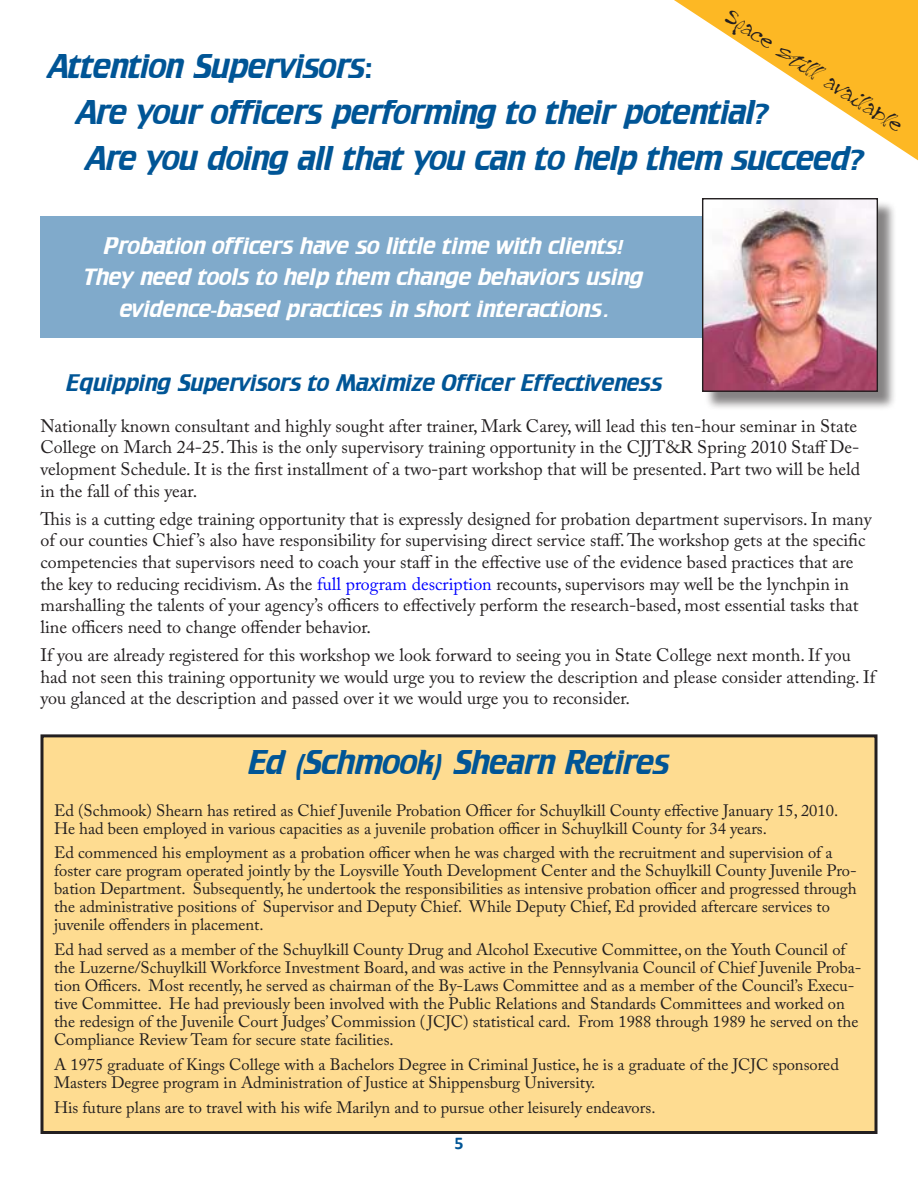
<style>
.page{position:relative;width:918px;height:1188px;background:#fff}
.page>*{position:absolute;margin:0;border:0;box-sizing:border-box;transform-origin:0 0}
.t1{font:30px "Crillee";letter-spacing:-.02em;color:#005596}
.t2{font:500 21px/31.5px "Crillee";color:#fff;text-align:center}
.t3{font:500 21px "Crillee";color:#005596}
.t4{font:21px "Treefrog";color:#231f20}
.t5{font:18px/21.6px "Adobe Caslon Pro";color:#231f20}
.t6{font:700 18px "Calibri";color:#005596}
.t7{font:16.5px/18px "Adobe Caslon Pro";color:#231f20}
.s1{color:#00f}
</style>
<div class="page">
<div style="left:42px;top:736px;width:834px;height:396px;background:#fedc91"></div>
<div style="left:40px;top:734px;width:838px;height:400px;border:3px solid #231f20"></div>
<div style="left:40px;top:216px;width:838px;height:121px;background:#80aacb"></div>
<div style="left:704px;top:200px;width:192px;height:210px;background:#231f20;opacity:.55"></div>
<img style="left:704px;top:200px;width:172px;height:190px">
<div style="left:702px;top:198px;width:176px;height:194px;border:1px solid #231f20"></div>
<svg style="left:674px;top:0;width:244px;height:160px"></svg>
<p class="t4" style="left:733px;top:7px;width:208px;rotate:33deg">Space still available</p>
<h1 class="t1" style="left:51px;top:46px;width:323px">Attention Supervisors:</h1>
<h1 class="t1" style="left:79px;top:92px;width:691px">Are your officers performing to their potential?</h1>
<h1 class="t1" style="left:89px;top:138px;width:777px">Are you doing all that you can to help them succeed?</h1>
<p class="t2" style="left:86px;top:229px;width:559px">Probation officers have so little time with clients!<br>They need tools to help them change behaviors using evidence-based practices in short interactions.</p>
<p class="t3" style="left:66px;top:369px;width:598px">Equipping Supervisors to Maximize Officer Effectiveness</p>
<p class="t5" style="left:40px;top:415px;width:821px">Nationally known consultant and highly sought after trainer, Mark Carey, will lead this ten-hour seminar in State College on March 24-25. This is the only supervisory training opportunity in the CJJT&amp;R Spring 2010 Staff De&shy;velopment Schedule. It is the first installment of a two-part workshop that will be presented. Part two will be held in the fall of this year.</p>
<p class="t5" style="left:40px;top:508px;width:833px">This is a cutting edge training opportunity that is expressly designed for probation department supervisors. In many of our counties Chief ’s also have responsibility for supervising direct service staff. The workshop gets at the specific competencies that supervisors need to coach your staff in the effective use of the evidence based practices that are the key to reducing recidivism. As the <span class="s1">full program description</span> recounts, supervisors may well be the lynchpin in marshalling the talents of your agency’s officers to effectively perform the research-based, most essential tasks that line officers need to change offender behavior.</p>
<p class="t5" style="left:40px;top:644px;width:836px">If you are already registered for this workshop we look forward to seeing you in State College next month. If you had not seen this training opportunity we would urge you to review the description and please consider attending. If you glanced at the description and passed over it we would urge you to reconsider.</p>
<h1 class="t1" style="left:248px;top:741px;width:423px">Ed (Schmook) Shearn Retires</h1>
<p class="t7" style="left:54px;top:801px;width:786px">Ed (Schmook) Shearn has retired as Chief Juvenile Probation Officer for Schuylkill County effective January 15, 2010.<br>He had been employed in various capacities as a juvenile probation officer in Schuylkill County for 34 years.</p>
<p class="t7" style="left:54px;top:844px;width:804px">Ed commenced his employment as a probation officer when he was charged with the recruitment and supervision of a foster care program operated jointly by the Loysville Youth Development Center and the Schuylkill County Juvenile Pro&shy;bation Department. Subsequently, he undertook the responsibilities as intensive probation officer and progressed through the administrative positions of Supervisor and Deputy Chief. While Deputy Chief, Ed provided aftercare services to juvenile offenders in placement.</p>
<p class="t7" style="left:54px;top:940px;width:809px">Ed had served as a member of the Schuylkill County Drug and Alcohol Executive Committee, on the Youth Council of the Luzerne/Schuylkill Workforce Investment Board, and was active in the Pennsylvania Council of Chief Juvenile Proba&shy;tion Officers. Most recently, he served as chairman of the By-Laws Committee and as a member of the Council’s Execu&shy;tive Committee. He had previously been involved with the Public Relations and Standards Committees and worked on the redesign of the Juvenile Court Judges’ Commission ( JCJC) statistical card. From 1988 through 1989 he served on the Compliance Review Team for secure state facilities.</p>
<p class="t7" style="left:54px;top:1055px;width:786px">A 1975 graduate of Kings College with a Bachelors Degree in Criminal Justice, he is a graduate of the JCJC sponsored<br>Masters Degree program in Administration of Justice at Shippensburg University.</p>
<p class="t7" style="left:54px;top:1098px;width:603px">His future plans are to travel with his wife Marilyn and to pursue other leisurely endeavors.</p>
<p class="t6" style="left:454px;top:1132px;width:11px">5</p>
</div>
